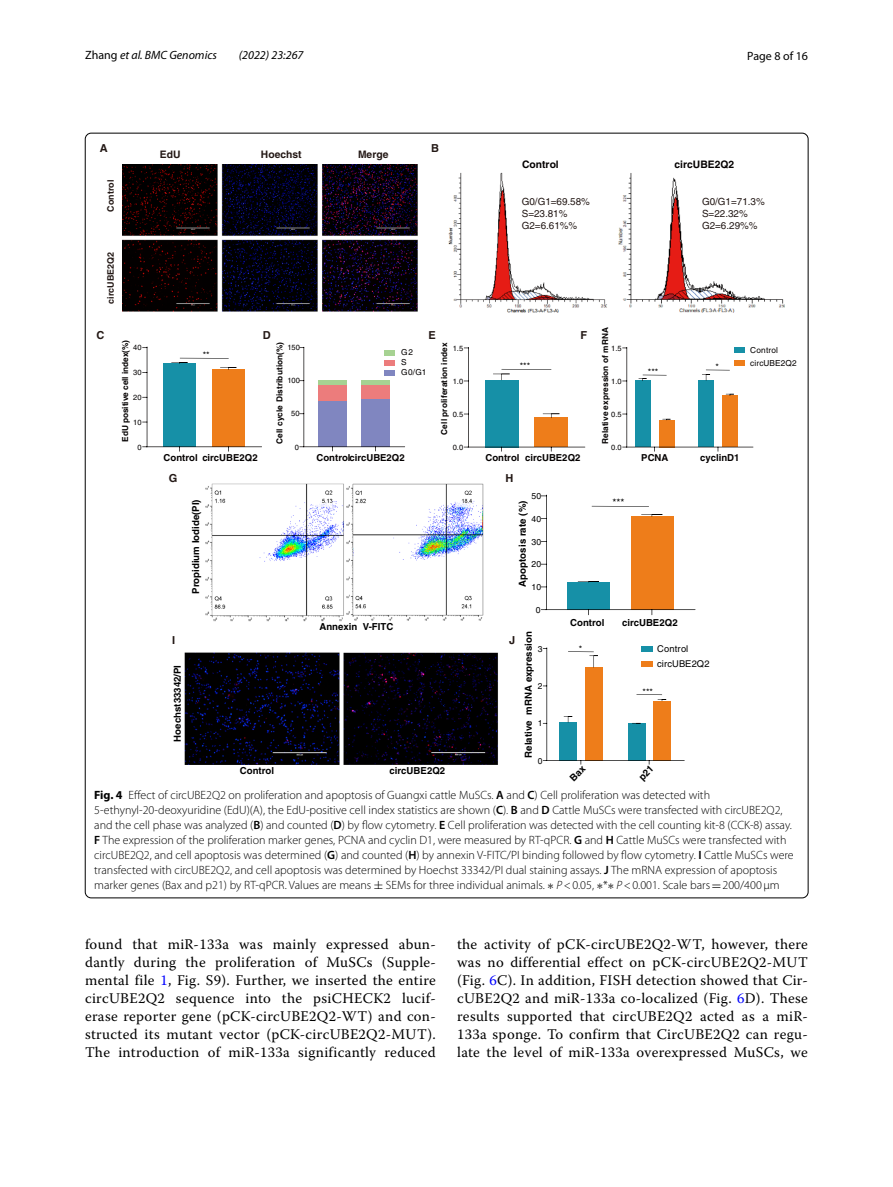
<style>
.page{position:relative;width:893px;height:1187px;background:#fff}
.page>*{position:absolute;margin:0;border:0;box-sizing:border-box;transform-origin:0 0}
.t1{font:14.7px/18px "Warnock Pro";letter-spacing:.02em;color:#000;text-align:justify}
.t2{font:300 12px/15px "Myriad Pro";color:#000}
.t3{font:italic 12px "Myriad Pro";color:#000}
.t4{font:12px "Myriad Pro";color:#000}
.t5{font:10.95px "Helvetica Bold 2";color:#231815}
.t6{font:10.35px "Helvetica Bold 2";color:#040000}
.t7{font:10.35px "Helvetica Bold 2";color:#231815}
.t8{font:10.2px "Helvetica";color:#000}
.t9{font:9.9px/11.9px "Helvetica";color:#231815}
.t10{font:9.6px "Helvetica Bold 2";color:#000}
.t11{font:9.6px "Helvetica Bold 2";color:#040000}
.t12{font:700 9.6px "Helvetica";color:#040000}
.t13{font:9.3px/15.1px "Helvetica";letter-spacing:.015em;color:#000}
.t14{font:9px "Helvetica Bold 2";color:#231815}
.t15{font:9px "Helvetica";color:#000}
.t16{font:8.55px "Helvetica";letter-spacing:.005em;color:#000}
.t17{font:8.25px "Helvetica Bold 2";color:#040000}
.t18{font:8.25px/13.5px "Helvetica";letter-spacing:.02em;color:#040000}
.t19{font:700 8.25px "Helvetica";letter-spacing:.02em;color:#040000}
.t20{font:7.5px "Helvetica";letter-spacing:.005em;color:#040000}
.s1{font-style:normal}
.s2{font-family:"Helvetica Bold 2";font-weight:400}
.s3{font-weight:700}
.s4{font-weight:600}
.s5{font-family:"MTSY";font-weight:400}
.s6{font-style:italic}
.s7{color:#00f}
</style>
<div class="page">
<img style="left:123px;top:164px;width:661px;height:600px">
<svg style="left:464px;top:347px;width:121px;height:104px"></svg>
<svg style="left:299px;top:347px;width:106px;height:104px"></svg>
<div style="left:385px;top:370px;width:10px;height:5px;background:#8086c0"></div>
<div style="left:385px;top:360px;width:10px;height:5px;background:#ec7c7c"></div>
<div style="left:385px;top:350px;width:10px;height:5px;background:#a6d292"></div>
<svg style="left:142px;top:346px;width:120px;height:105px"></svg>
<hr style="left:501px;top:369px;width:50px;height:1px;background:#000">
<svg style="left:622px;top:347px;width:131px;height:104px"></svg>
<hr style="left:180px;top:358px;width:49px;height:1px;background:#000">
<svg style="left:541px;top:494px;width:154px;height:121px"></svg>
<div style="left:641px;top:646px;width:12px;height:5px;background:#1690a7"></div>
<hr style="left:592px;top:506px;width:57px;height:1px;background:#000">
<svg style="left:543px;top:647px;width:142px;height:118px"></svg>
<p class="t3" style="left:85px;top:48px;width:133px"><span class="s1">Zhang</span> et al. BMC Genomics</p>
<p class="t3" style="left:239px;top:48px;width:66px">(2022) 23:267</p>
<p class="t4" style="left:747px;top:48px;width:62px">Page 8 of 16</p>
<p class="t5" style="left:100px;top:141px;width:9px">A</p>
<p class="t5" style="left:431px;top:141px;width:9px">B</p>
<p class="t7" style="left:160px;top:148px;width:22px">EdU</p>
<p class="t7" style="left:261px;top:148px;width:42px">Hoechst</p>
<p class="t7" style="left:358px;top:148px;width:32px">Merge</p>
<p class="t14" style="left:105px;top:212px;width:33px;rotate:-90deg">Control</p>
<p class="t14" style="left:105px;top:303px;width:53px;rotate:-90deg">circUBE2Q2</p>
<p class="t6" style="left:522px;top:158px;width:38px">Control</p>
<p class="t6" style="left:674px;top:158px;width:61px">circUBE2Q2</p>
<p class="t9" style="left:522px;top:195px;width:70px">G0/G1=69.58%<br>S=23.81%<br>G2=6.61%%</p>
<p class="t9" style="left:702px;top:196px;width:64px">G0/G1=71.3%<br>S=22.32%<br>G2=6.29%%</p>
<p class="t5" style="left:96px;top:328px;width:9px">C</p>
<p class="t5" style="left:263px;top:328px;width:9px">D</p>
<p class="t5" style="left:428px;top:328px;width:9px">E</p>
<p class="t5" style="left:581px;top:328px;width:8px">F</p>
<p class="t15" style="left:520px;top:361px;width:12px">***</p>
<p class="t17" style="left:120px;top:442px;width:104px;rotate:-90deg">EdU positive cell index(%)</p>
<p class="t17" style="left:275px;top:444px;width:104px;rotate:-90deg">Cell cycle Distribution(%)</p>
<p class="t19" style="left:439px;top:435px;width:94px;rotate:-90deg">Cell proliferati<span class="s2">on index</span></p>
<p class="t20" style="left:287px;top:343px;width:14px">150</p>
<p class="t20" style="left:133px;top:343px;width:10px">40</p>
<p class="t20" style="left:453px;top:343px;width:12px">1.5</p>
<p class="t18" style="left:401px;top:345px;width:13px">G2</p>
<p class="t15" style="left:203px;top:350px;width:8px">**</p>
<p class="t18" style="left:401px;top:355px;width:7px">S</p>
<p class="t18" style="left:401px;top:365px;width:27px">G0/G1</p>
<p class="t20" style="left:133px;top:368px;width:10px">30</p>
<p class="t20" style="left:287px;top:376px;width:14px">100</p>
<p class="t20" style="left:453px;top:377px;width:12px">1.0</p>
<p class="t20" style="left:133px;top:393px;width:10px">20</p>
<p class="t20" style="left:291px;top:409px;width:10px">50</p>
<p class="t20" style="left:453px;top:410px;width:12px">0.5</p>
<p class="t20" style="left:133px;top:418px;width:10px">10</p>
<p class="t20" style="left:295px;top:442px;width:6px">0</p>
<p class="t20" style="left:137px;top:442px;width:6px">0</p>
<p class="t20" style="left:453px;top:443px;width:12px">0.0</p>
<p class="t17" style="left:600px;top:444px;width:118px;rotate:-90deg">Relative expression of mRNA</p>
<p class="t20" style="left:611px;top:343px;width:12px">1.5</p>
<p class="t20" style="left:611px;top:377px;width:12px">1.0</p>
<p class="t20" style="left:611px;top:410px;width:12px">0.5</p>
<p class="t20" style="left:611px;top:443px;width:12px">0.0</p>
<p class="t15" style="left:648px;top:366px;width:12px">***</p>
<p class="t15" style="left:716px;top:361px;width:5px">*</p>
<p class="t11" style="left:164px;top:452px;width:96px">Control circUBE2Q2</p>
<p class="t11" style="left:316px;top:452px;width:90px">ControlcircUBE2Q2</p>
<p class="t12" style="left:485px;top:451px;width:97px">Control circUBE2Q2</p>
<p class="t11" style="left:641px;top:451px;width:29px">PCNA</p>
<p class="t11" style="left:700px;top:451px;width:41px">cyclinD1</p>
<p class="t5" style="left:169px;top:472px;width:10px">G</p>
<p class="t5" style="left:506px;top:472px;width:9px">H</p>
<p class="t10" style="left:190px;top:593px;width:96px;rotate:-90deg">Propidium Iodide(PI)</p>
<p class="t16" style="left:531px;top:491px;width:11px">50</p>
<p class="t10" style="left:516px;top:587px;width:88px;rotate:-90deg">Apoptosis rate (%)</p>
<p class="t16" style="left:531px;top:513px;width:11px">40</p>
<p class="t16" style="left:531px;top:536px;width:11px">30</p>
<p class="t16" style="left:531px;top:559px;width:11px">20</p>
<p class="t16" style="left:531px;top:582px;width:11px">10</p>
<p class="t8" style="left:613px;top:496px;width:13px">***</p>
<p class="t16" style="left:536px;top:604px;width:6px">0</p>
<p class="t10" style="left:319px;top:621px;width:75px">Annexin V-FITC</p>
<p class="t5" style="left:172px;top:634px;width:5px">I</p>
<p class="t5" style="left:509px;top:634px;width:8px">J</p>
<p class="t10" style="left:172px;top:741px;width:78px;rotate:-90deg">Hoechst33342/PI</p>
<p class="t10" style="left:240px;top:764px;width:36px">Control</p>
<p class="t10" style="left:389px;top:764px;width:57px">circUBE2Q2</p>
<p class="t10" style="left:570px;top:616px;width:36px">Control</p>
<p class="t10" style="left:622px;top:616px;width:57px">circUBE2Q2</p>
<p class="t10" style="left:522px;top:757px;width:128px;rotate:-90deg">Relative mRNA expression</p>
<p class="t16" style="left:538px;top:643px;width:6px">3</p>
<p class="t13" style="left:657px;top:641px;width:54px">Control circUBE2Q2</p>
<p class="t15" style="left:579px;top:643px;width:5px">*</p>
<p class="t16" style="left:538px;top:681px;width:6px">2</p>
<p class="t15" style="left:643px;top:686px;width:12px">***</p>
<p class="t16" style="left:538px;top:718px;width:6px">1</p>
<p class="t16" style="left:538px;top:755px;width:6px">0</p>
<p class="t18" style="left:750px;top:343px;width:48px">Control circUBE2Q2</p>
<p class="t2" style="left:94px;top:787px;width:701px"><span class="s3">Fig. 4</span> Effect of circUBE2Q2 on proliferation and apoptosis of Guangxi cattle MuSCs. <span class="s4">A</span> and <span class="s4">C</span>) Cell proliferation was detected with 5-ethynyl-20-deoxyuridine (EdU)(A), the EdU-positive cell index statistics are shown (<span class="s4">C</span>). <span class="s4">B</span> and <span class="s4">D</span> Cattle MuSCs were transfected with circUBE2Q2, and the cell phase was analyzed (<span class="s4">B</span>) and counted (<span class="s4">D</span>) by flow cytometry. <span class="s4">E</span> Cell proliferation was detected with the cell counting kit-8 (CCK-8) assay.<br><span class="s4">F</span> The expression of the proliferation marker genes, PCNA and cyclin D1, were measured by RT-qPCR. <span class="s4">G</span> and <span class="s4">H</span> Cattle MuSCs were transfected with circUBE2Q2, and cell apoptosis was determined (<span class="s4">G</span>) and counted (<span class="s4">H</span>) by annexin V-FITC/PI binding followed by flow cytometry. <span class="s4">I</span> Cattle MuSCs were transfected with circUBE2Q2, and cell apoptosis was determined by Hoechst 33342/PI dual staining assays. <span class="s4">J</span> The mRNA expression of apoptosis marker genes (Bax and p21) by RT-qPCR. Values are means <span class="s5">±</span> SEMs for three individual animals. <span class="s5">∗</span> <span class="s6">P</span>&lt;0.05, <span class="s5">∗</span>*<span class="s5">∗</span> <span class="s6">P</span>&lt;0.001. Scale bars<span class="s5">=</span>200/400μm</p>
<p class="t1" style="left:85px;top:935px;width:352px">found that miR-133a was mainly expressed abun&shy;dantly during the proliferation of MuSCs (Supple&shy;mental file <span class="s7">1</span>, Fig. S9). Further, we inserted the entire circUBE2Q2 sequence into the psiCHECK2 lucif&shy;erase reporter gene (pCK-circUBE2Q2-WT) and con&shy;structed its mutant vector (pCK-circUBE2Q2-MUT).<br>The introduction of miR-133a significantly reduced</p>
<p class="t1" style="left:457px;top:935px;width:352px">the activity of pCK-circUBE2Q2-WT, however, there was no differential effect on pCK-circUBE2Q2-MUT (Fig. <span class="s7">6</span>C). In addition, FISH detection showed that Cir&shy;cUBE2Q2 and miR-133a co-localized (Fig. <span class="s7">6</span>D). These results supported that circUBE2Q2 acted as a miR-133a sponge. To confirm that CircUBE2Q2 can regu&shy;late the level of miR-133a overexpressed MuSCs, we</p>
</div>
